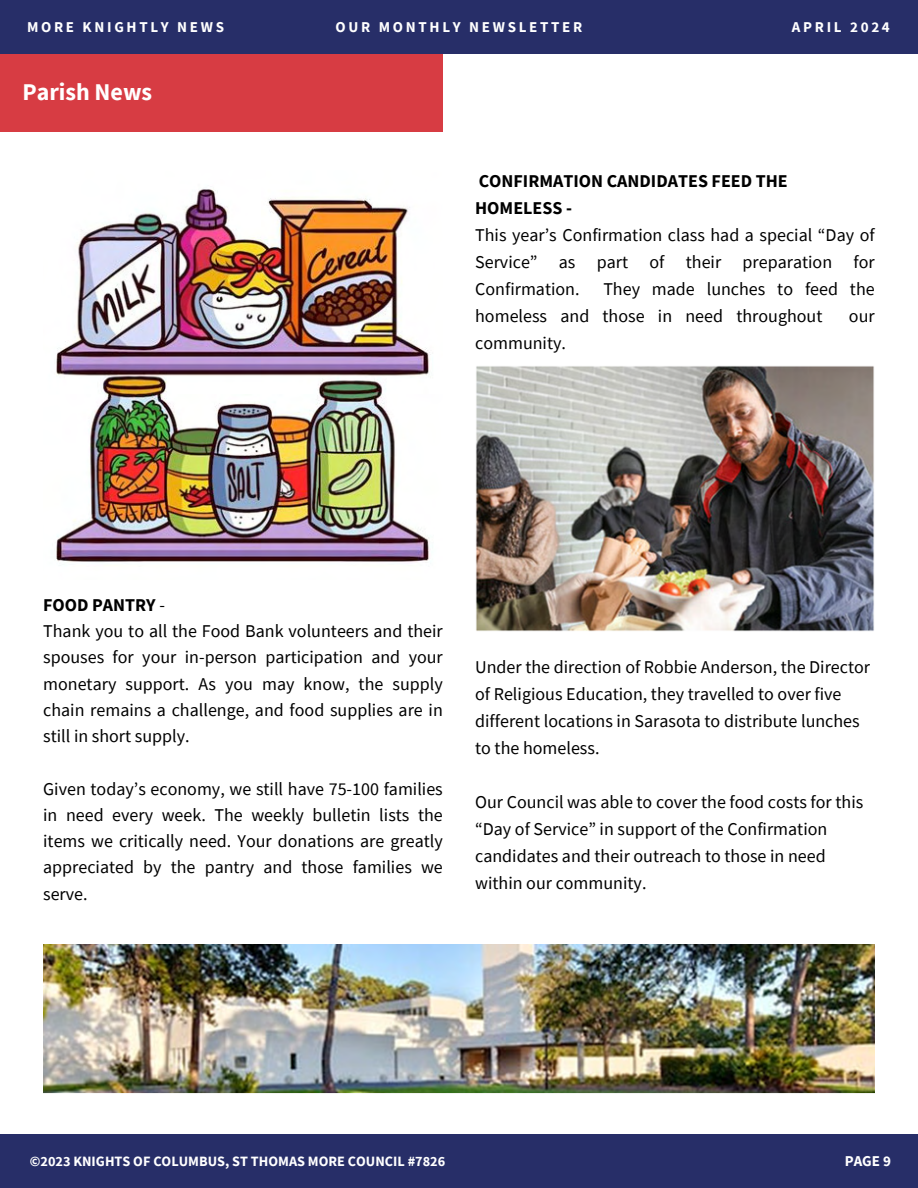
<style>
.page{position:relative;width:918px;height:1188px;background:#fff}
.page>*{position:absolute;margin:0;border:0;box-sizing:border-box;transform-origin:0 0}
.t1{font:700 24px "Source Sans Pro";color:#fff}
.t2{font:18px/26.2px "Source Sans Pro";color:#000}
.t3{font:700 18px/27px "Source Sans Pro";color:#000}
.t4{font:700 15px "Source Sans Pro";letter-spacing:.18em;color:#fff}
.t5{font:700 14.25px "Source Sans Pro";color:#fff}
.s1{font-weight:700}
</style>
<div class="page">
<div style="left:0;top:52px;width:443px;height:80px;background:#d73c43"></div>
<img style="left:43px;top:944px;width:832px;height:150px">
<div style="left:0;top:0;width:918px;height:53px;background:#272e68"></div>
<div style="left:0;top:1135px;width:918px;height:53px;background:#272e68"></div>
<img style="left:56px;top:189px;width:374px;height:373px">
<img style="left:475px;top:365px;width:399px;height:267px">
<p class="t4" style="left:27px;top:17px;width:199px">MORE KNIGHTLY NEWS</p>
<h1 class="t4" style="left:336px;top:17px;width:248px">OUR MONTHLY NEWSLETTER</h1>
<p class="t4" style="left:792px;top:17px;width:99px">APRIL 2024</p>
<p class="t1" style="left:22px;top:76px;width:131px">Parish News</p>
<p class="t3" style="left:475px;top:167px;width:314px">CONFIRMATION CANDIDATES FEED THE<br>HOMELESS -</p>
<p class="t2" style="left:475px;top:221px;width:401px;line-height:27px;text-align:justify">This year’s Confirmation class had a special “Day of Service” as part of their preparation for Confirmation.</p>
<p class="t2" style="left:475px;top:275px;width:401px;line-height:27px;text-indent:128px">They made lunches to feed the homeless and those in need throughout</p>
<p class="t2" style="left:849px;top:302px;width:27px">our</p>
<p class="t2" style="left:475px;top:329px;width:92px">community.</p>
<p class="t2" style="left:43px;top:591px;width:401px"><span class="s1">FOOD PANTRY</span> -<br>Thank you to all the Food Bank volunteers and their spouses for your in-person participation and your monetary support. As you may know, the supply chain remains a challenge, and food supplies are in still in short supply.</p>
<p class="t2" style="left:43px;top:775px;width:401px;text-align:justify">Given today’s economy, we still have 75-100 families in need every week. The weekly bulletin lists the items we critically need. Your donations are greatly appreciated by the pantry and those families we serve.</p>
<p class="t2" style="left:475px;top:653px;width:397px;line-height:27px">Under the direction of Robbie Anderson, the Director of Religious Education, they travelled to over five different locations in Sarasota to distribute lunches to the homeless.</p>
<p class="t2" style="left:475px;top:788px;width:390px;line-height:27px">Our Council was able to cover the food costs for this “Day of Service” in support of the Confirmation candidates and their outreach to those in need within our community.</p>
<h2 class="t5" style="left:30px;top:1152px;width:417px">©2023 KNIGHTS OF COLUMBUS, ST THOMAS MORE COUNCIL #7826</h2>
<h2 class="t4" style="left:845px;top:1152px;width:48px">PAGE 9</h2>
</div>
